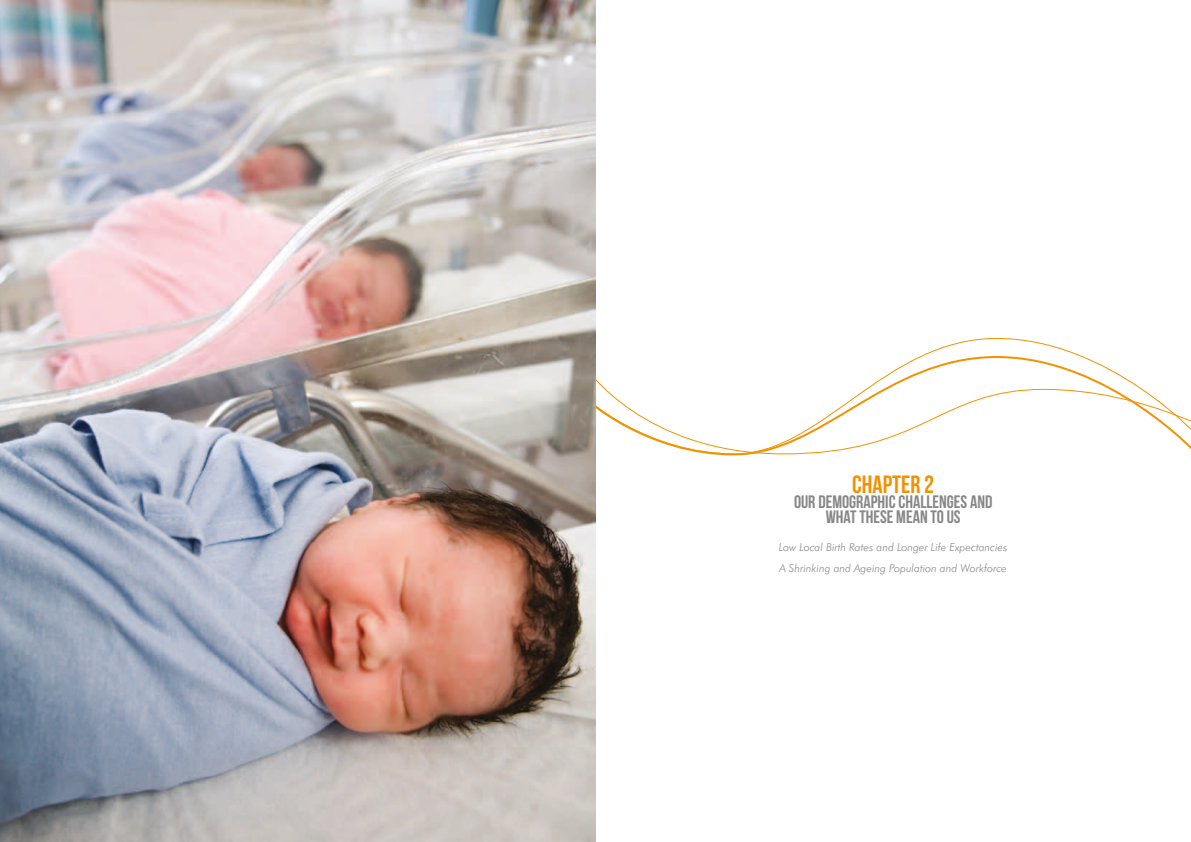
<style>
.page{position:relative;width:1191px;height:842px;background:#fff}
.page>*{position:absolute;margin:0;border:0;box-sizing:border-box;transform-origin:0 0}
.t1{font:25px "Bebas Neue";color:#f39200}
.t2{font:18px/15px "Bebas Neue";color:#878787;text-align:center}
.t3{font:italic 300 11px/20.7px "Futura BT";color:#878787}
</style>
<div class="page">
<svg style="left:595px;top:337px;width:485px;height:18px"></svg>
<svg style="left:595px;top:355px;width:509px;height:103px"></svg>
<svg style="left:595px;top:366px;width:596px;height:88px"></svg>
<img style="left:0;top:0;width:595px;height:842px">
<h1 class="t1" style="left:852px;top:471px;width:83px">CHAPTER 2</h1>
<h2 class="t2" style="left:794px;top:494px;width:200px">OUR DEMOGRAPHIC CHALLENGES AND<br>WHAT THESE MEAN TO US</h2>
<p class="t3" style="left:779px;top:537px;width:230px">Low Local Birth Rates and Longer Life Expectancies<br>A Shrinking and Ageing Population and Workforce</p>
</div>
